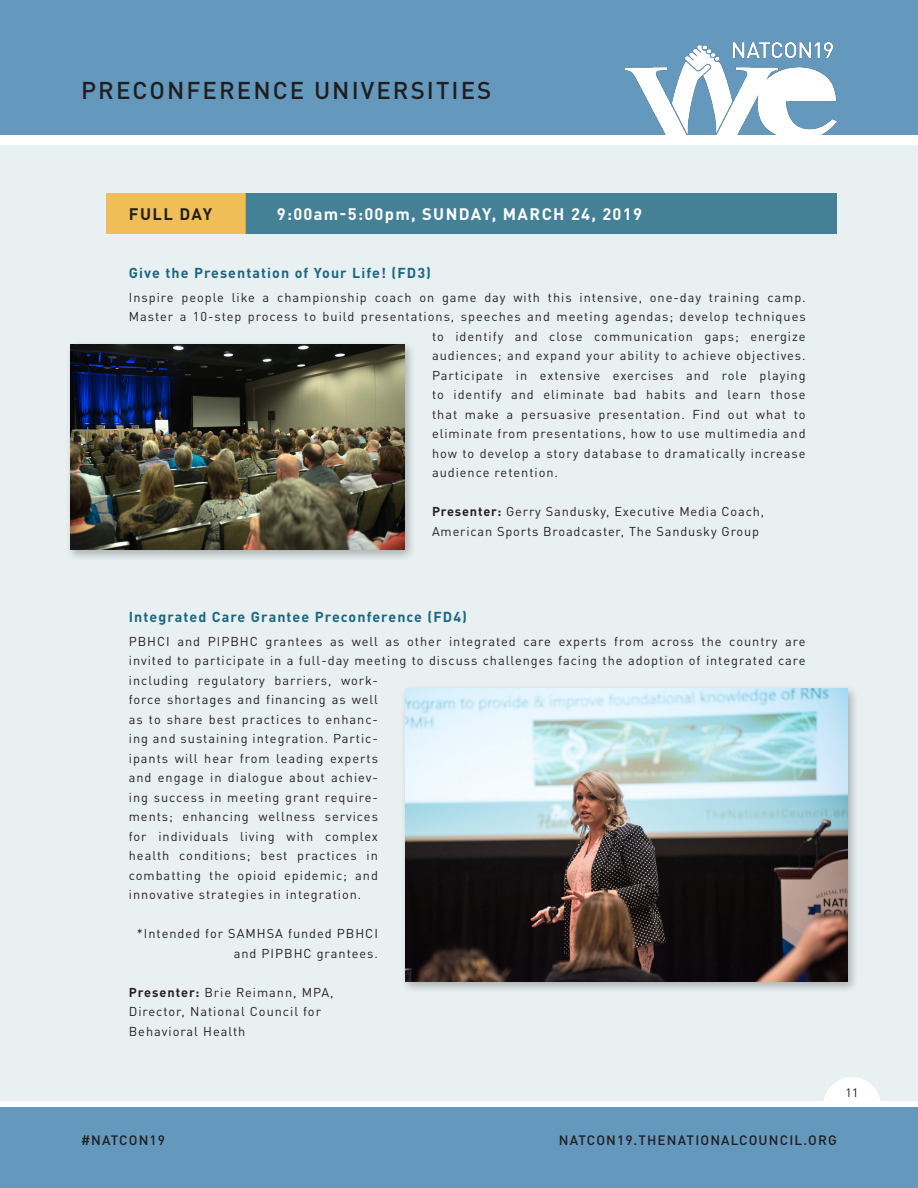
<style>
.page{position:relative;width:918px;height:1188px;background:#fff}
.page>*{position:absolute;margin:0;border:0;box-sizing:border-box;transform-origin:0 0}
.t1{font:500 24px "DIN Pro";letter-spacing:.085em;color:#201d1e}
.t2{font:700 16.5px "DIN Pro";letter-spacing:.075em;color:#fff}
.t3{font:700 16.5px "DIN Pro";letter-spacing:.085em;color:#231f20}
.t4{font:700 14.25px "DIN Pro";letter-spacing:.075em;color:#1b6681}
.t5{font:500 13.5px "DIN Pro";letter-spacing:.085em;color:#201d1e}
.t6{font:12.75px/19.5px "DIN Pro";letter-spacing:.075em;color:#231f20}
.t7{font:12px "DIN Pro";color:#201d1e}
.s1{font-weight:700}
</style>
<div class="page">
<div style="left:0;top:0;width:918px;height:135px;background:#6598bd"></div>
<div style="left:0;top:145px;width:918px;height:956px;background:#e8f0f2"></div>
<div style="left:823px;top:1077px;width:58px;height:58px;background:#fff;border-radius:50%"></div>
<div style="left:0;top:1107px;width:918px;height:81px;background:#6598bd"></div>
<img style="left:625px;top:42px;width:212px;height:93px">
<div style="left:246px;top:193px;width:591px;height:41px;background:#448197"></div>
<div style="left:107px;top:193px;width:139px;height:41px;background:#f0be56"></div>
<div style="left:400px;top:685px;width:459px;height:308px;background:#231f20;opacity:.3"></div>
<img style="left:405px;top:689px;width:443px;height:292px">
<div style="left:65px;top:340px;width:351px;height:222px;background:#231f20;opacity:.3"></div>
<img style="left:70px;top:344px;width:335px;height:205px">
<p class="t1" style="left:81px;top:71px;width:412px">PRECONFERENCE UNIVERSITIES</p>
<p class="t3" style="left:129px;top:200px;width:85px">FULL DAY</p>
<p class="t2" style="left:277px;top:200px;width:367px">9:00am-5:00pm, SUNDAY, MARCH 24, 2019</p>
<p class="t4" style="left:129px;top:261px;width:304px">Give the Presentation of Your Life! (FD3)</p>
<p class="t6" style="left:129px;top:286px;width:678px">Inspire people like a championship coach on game day with this intensive, one-day training camp.</p>
<p class="t6" style="left:129px;top:306px;width:678px">Master a 10-step process to build presentations, speeches and meeting agendas; develop techniques</p>
<p class="t6" style="left:432px;top:325px;width:375px">to identify and close communication gaps; energize</p>
<p class="t6" style="left:432px;top:345px;width:375px">audiences; and expand your ability to achieve objectives.</p>
<p class="t6" style="left:432px;top:364px;width:375px">Participate in extensive exercises and role playing</p>
<p class="t6" style="left:432px;top:384px;width:375px">to identify and eliminate bad habits and learn those</p>
<p class="t6" style="left:432px;top:403px;width:375px">that make a persuasive presentation. Find out what to</p>
<p class="t6" style="left:432px;top:423px;width:375px">eliminate from presentations, how to use multimedia and</p>
<p class="t6" style="left:432px;top:442px;width:375px">how to develop a story database to dramatically increase</p>
<p class="t6" style="left:432px;top:462px;width:128px">audience retention.</p>
<p class="t6" style="left:432px;top:501px;width:334px"><span class="s1">Presenter:</span> Gerry Sandusky, Executive Media Coach,<br>American Sports Broadcaster, The Sandusky Group</p>
<p class="t4" style="left:129px;top:604px;width:340px">Integrated Care Grantee Preconference (FD4)</p>
<p class="t6" style="left:129px;top:630px;width:678px">PBHCI and PIPBHC grantees as well as other integrated care experts from across the country are invited to participate in a full-day meeting to discuss challenges facing the adoption of integrated care including regulatory barriers, work-<br>force shortages and financing as well<br>as to share best practices to enhanc-<br>ing and sustaining integration. Partic-<br>ipants will hear from leading experts<br>and engage in dialogue about achiev-<br>ing success in meeting grant require-<br>ments; enhancing wellness services<br>for individuals living with complex<br>health conditions; best practices in<br>combatting the opioid epidemic; and<br>innovative strategies in integration.</p>
<p class="t6" style="left:137px;top:922px;width:243px;text-align:right">*Intended for SAMHSA funded PBHCI and PIPBHC grantees.</p>
<p class="t6" style="left:129px;top:981px;width:206px"><span class="s1">Presenter:</span> Brie Reimann, MPA,</p>
<p class="t6" style="left:129px;top:1000px;width:194px">Director, National Council for</p>
<p class="t6" style="left:129px;top:1020px;width:118px">Behavioral Health</p>
<p class="t7" style="left:845px;top:1084px;width:15px">11</p>
<p class="t5" style="left:81px;top:1130px;width:85px">#NATCON19</p>
<p class="t5" style="left:559px;top:1130px;width:280px">NATCON19.THENATIONALCOUNCIL.ORG</p>
</div>
